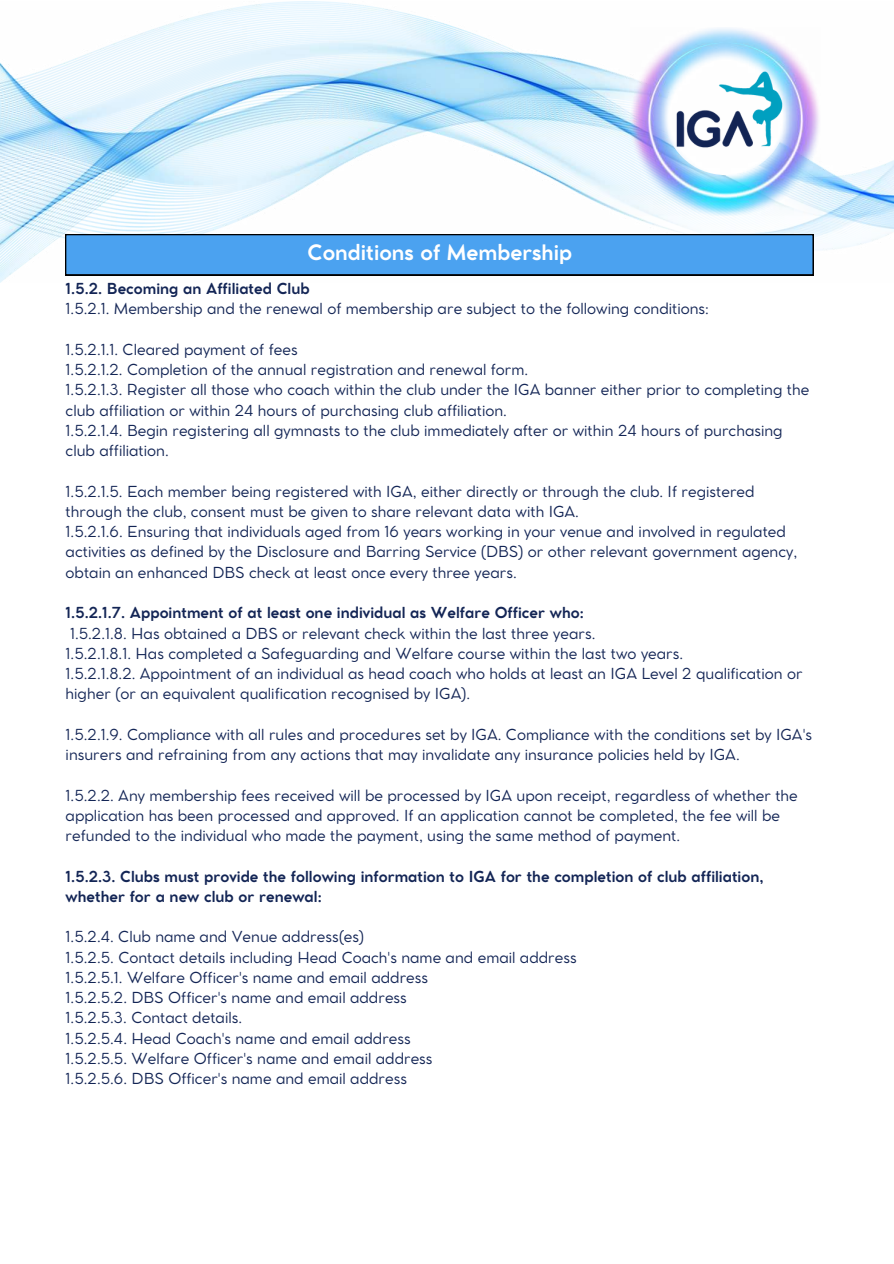
<style>
.page{position:relative;width:894px;height:1264px;background:#fff}
.page>*{position:absolute;margin:0;border:0;box-sizing:border-box;transform-origin:0 0}
.t1{font:700 21px "Cocomat Pro";color:#fff}
.t2{font:15px/20.2px "Cocomat Pro";color:#132555}
.t3{font:700 15px/20.2px "Cocomat Pro";color:#132555}
</style>
<div class="page">
<img style="left:0;top:1px;width:893px;height:281px">
<img style="left:630px;top:27px;width:190px;height:188px">
<svg style="left:65px;top:234px;width:748px;height:41px;background:#4699e2"></svg>
<h1 class="t1" style="left:307px;top:239px;width:266px">Conditions of Membership</h1>
<p class="t3" style="left:66px;top:278px;width:245px">1.5.2. Becoming an Affiliated Club</p>
<p class="t2" style="left:66px;top:298px;width:644px">1.5.2.1. Membership and the renewal of membership are subject to the following conditions:</p>
<p class="t2" style="left:66px;top:339px;width:745px">1.5.2.1.1. Cleared payment of fees<br>1.5.2.1.2. Completion of the annual registration and renewal form.<br>1.5.2.1.3. Register all those who coach within the club under the IGA banner either prior to completing the club affiliation or within 24 hours of purchasing club affiliation.<br>1.5.2.1.4. Begin registering all gymnasts to the club immediately after or within 24 hours of purchasing club affiliation.</p>
<p class="t2" style="left:66px;top:481px;width:733px">1.5.2.1.5. Each member being registered with IGA, either directly or through the club. If registered through the club, consent must be given to share relevant data with IGA.<br>1.5.2.1.6. Ensuring that individuals aged from 16 years working in your venue and involved in regulated activities as defined by the Disclosure and Barring Service (DBS) or other relevant government agency, obtain an enhanced DBS check at least once every three years.</p>
<p class="t3" style="left:66px;top:602px;width:519px">1.5.2.1.7. Appointment of at least one individual as Welfare Officer who:</p>
<p class="t2" style="left:66px;top:622px;width:738px">1.5.2.1.8. Has obtained a DBS or relevant check within the last three years.<br>1.5.2.1.8.1. Has completed a Safeguarding and Welfare course within the last two years.<br>1.5.2.1.8.2. Appointment of an individual as head coach who holds at least an IGA Level 2 qualification or higher (or an equivalent qualification recognised by IGA).</p>
<p class="t2" style="left:66px;top:724px;width:747px">1.5.2.1.9. Compliance with all rules and procedures set by IGA. Compliance with the conditions set by IGA's insurers and refraining from any actions that may invalidate any insurance policies held by IGA.</p>
<p class="t2" style="left:66px;top:784px;width:733px">1.5.2.2. Any membership fees received will be processed by IGA upon receipt, regardless of whether the application has been processed and approved. If an application cannot be completed, the fee will be refunded to the individual who made the payment, using the same method of payment.</p>
<p class="t3" style="left:66px;top:866px;width:699px">1.5.2.3. Clubs must provide the following information to IGA for the completion of club affiliation, whether for a new club or renewal:</p>
<p class="t2" style="left:66px;top:926px;width:512px">1.5.2.4. Club name and Venue address(es)<br>1.5.2.5. Contact details including Head Coach's name and email address 1.5.2.5.1. Welfare Officer's name and email address<br>1.5.2.5.2. DBS Officer's name and email address<br>1.5.2.5.3. Contact details.<br>1.5.2.5.4. Head Coach's name and email address<br>1.5.2.5.5. Welfare Officer's name and email address<br>1.5.2.5.6. DBS Officer's name and email address</p>
</div>
